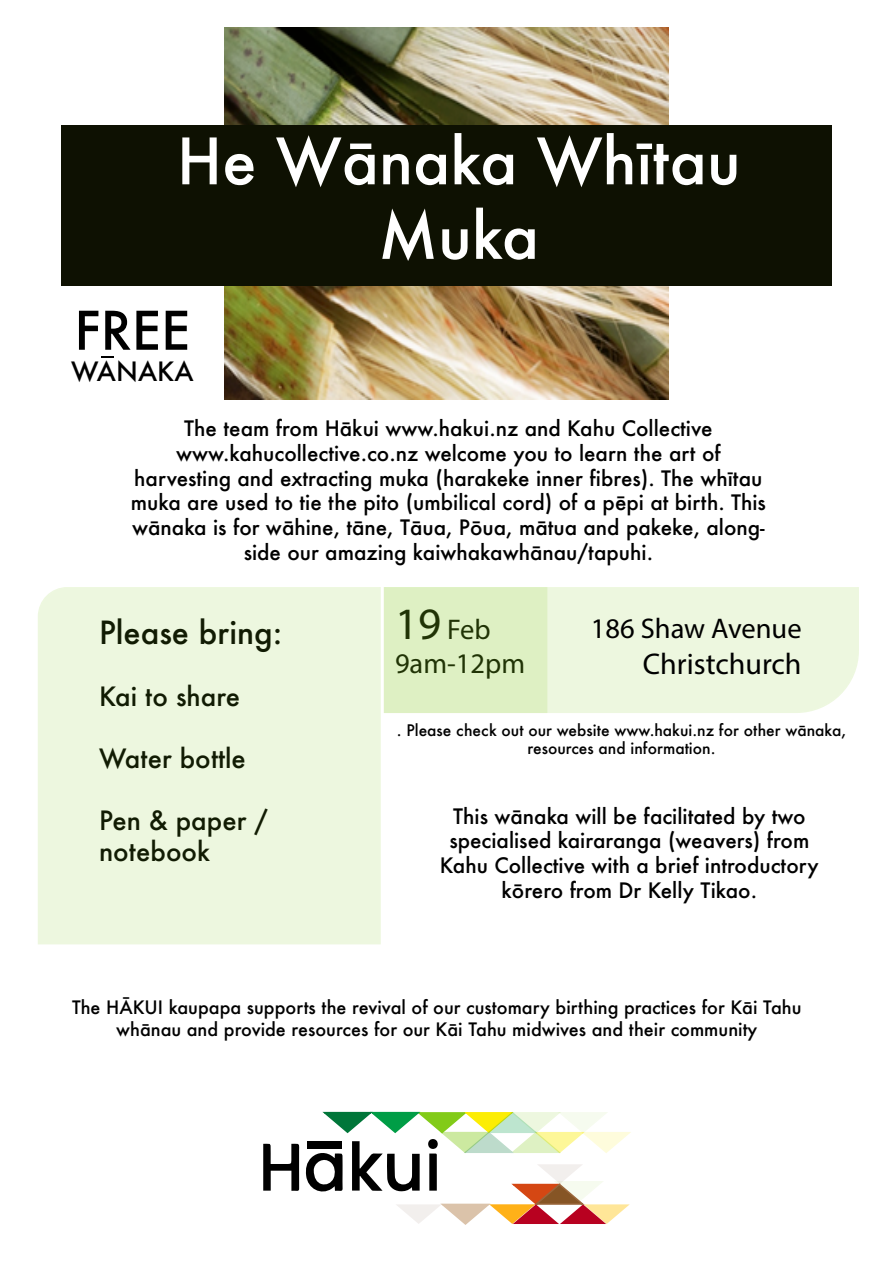
<style>
.page{position:relative;width:893px;height:1263px;background:#fff}
.page>*{position:absolute;margin:0;border:0;box-sizing:border-box;transform-origin:0 0}
.t1{font:500 62.1px/74.6px "Futura";color:#fff;text-align:center}
.t2{font:500 51.75px "Futura";color:#000}
.t3{font:500 31.05px "Futura";color:#000}
.t4{font:30px "Myriad Pro";color:#000}
.t5{font:28.5px/34.2px "Myriad Pro";color:#000}
.t6{font:500 25.95px/31px "Futura";color:#000}
.t7{font:500 20.7px/24.8px "Futura";color:#000;text-align:center}
.t8{font:500 18px/21.6px "Futura";color:#000;text-align:center}
.t9{font:500 15.6px/18.6px "Futura";color:#000;text-align:center}
.s1{font-size:45px}
</style>
<div class="page">
<svg style="left:263px;top:1144px;width:36px;height:47px"></svg>
<svg style="left:305px;top:1111px;width:326px;height:114px"></svg>
<div style="left:428px;top:1139px;width:10px;height:10px;background:#000;border-radius:50%"></div>
<div style="left:307px;top:1141px;width:35px;height:8px;background:#000"></div>
<img style="left:225px;top:28px;width:443px;height:371px">
<div style="left:61px;top:125px;width:771px;height:161px;background:#0e1102"></div>
<div style="left:38px;top:587px;width:343px;height:357px;background:#edf7df"></div>
<svg style="left:101px;top:356px;width:12px;height:2px"></svg>
<div style="left:547px;top:587px;width:312px;height:126px;background:#edf7df"></div>
<div style="left:384px;top:587px;width:163px;height:126px;background:#def0c3"></div>
<h1 class="t1" style="left:177px;top:123px;width:565px">He Wānaka Whītau<br>Muka</h1>
<h2 class="t2" style="left:74px;top:295px;width:117px">FREE</h2>
<p class="t6" style="left:71px;top:355px;width:124px">WANAKA</p>
<p class="t7" style="left:131px;top:416px;width:637px">The team from Hākui www.hakui.nz and Kahu Collective www.kahucollective.co.nz welcome you to learn the art of harvesting and extracting muka (harakeke inner fibres). The whītau muka are used to tie the pito (umbilical cord) of a pēpi at birth. This wānaka is for wāhine, tāne, Tāua, Pōua, mātua and pakeke, along&shy;side our amazing kaiwhakawhānau/tapuhi.</p>
<h3 class="t3" style="left:99px;top:611px;width:185px">Please bring:</h3>
<p class="t6" style="left:99px;top:680px;width:143px">Kai to share</p>
<h3 class="t5" style="left:395px;top:612px;width:132px"><span class="s1">19</span> Feb<br>9am-12pm</h3>
<h3 class="t5" style="left:591px;top:611px;width:212px">186 Shaw Avenue</h3>
<h3 class="t4" style="left:643px;top:646px;width:160px">Christchurch</h3>
<p class="t9" style="left:397px;top:720px;width:451px">. Please check out our website www.hakui.nz for other wānaka, resources and information.</p>
<p class="t6" style="left:99px;top:742px;width:148px">Water bottle</p>
<p class="t6" style="left:99px;top:805px;width:170px">Pen &amp; paper / notebook</p>
<p class="t7" style="left:440px;top:803px;width:380px">This wānaka will be facilitated by two specialised kairaranga (weavers) from Kahu Collective with a brief introductory kōrero from Dr Kelly Tikao.</p>
<p class="t8" style="left:72px;top:996px;width:731px">The HĀKUI kaupapa supports the revival of our customary birthing practices for Kāi Tahu whānau and provide resources for our Kāi Tahu midwives and their community</p>
</div>
